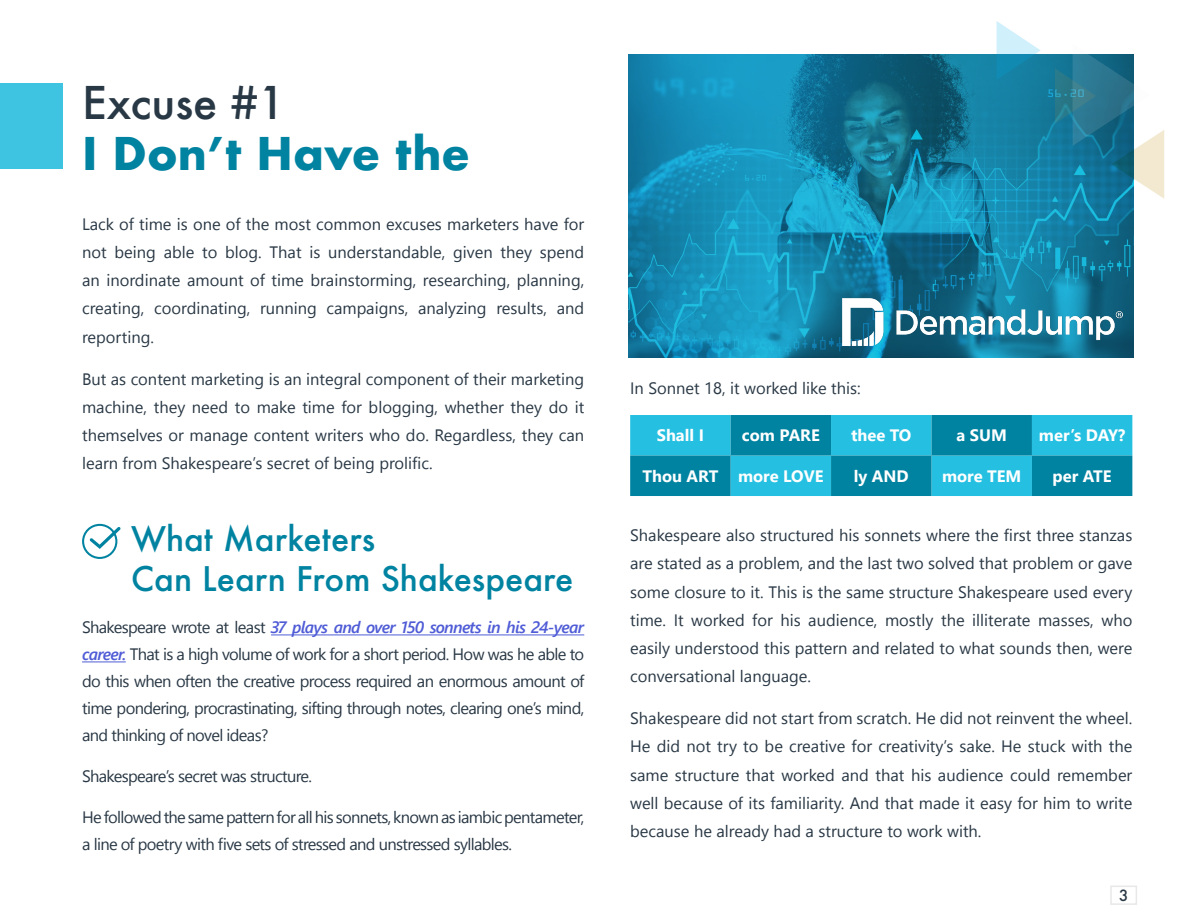
<style>
.page{position:relative;width:1188px;height:918px;background:#fff}
.page>*{position:absolute;margin:0;border:0;box-sizing:border-box;transform-origin:0 0}
.t1{font:700 43.8px/50.8px "Futura";color:#0083a1}
.t2{font:500 33px/39.6px "Futura";color:#0083a1}
.t3{font:16.5px/28.2px "Segoe UI";letter-spacing:-.015em;color:#293845;text-align:justify}
.t4{font:16.5px/27px "Segoe UI";letter-spacing:-.04em;color:#293845}
.t5{font:700 16.5px "Segoe UI";color:#fff}
.t6{font:500 15px "Futura";color:#293845}
.s1{font-weight:500;color:#293845}
.s2{font-weight:600;font-style:italic;color:#4f5cd6}
</style>
<div class="page">
<div style="left:1110px;top:886px;width:27px;height:19px;border:2px solid #e8e8e8"></div>
<div style="left:0;top:83px;width:63px;height:85px;background:#3ec4e1"></div>
<svg style="left:630px;top:415px;width:502px;height:81px;background:#13a1c1"></svg>
<hr style="left:271px;top:634px;width:313px;height:1px;background:#4f5cd6">
<hr style="left:82px;top:661px;width:44px;height:1px;background:#4f5cd6">
<svg style="left:82px;top:524px;width:39px;height:35px"></svg>
<img style="left:629px;top:54px;width:505px;height:303px">
<svg style="left:997px;top:21px;width:44px;height:59px"></svg>
<svg style="left:1055px;top:54px;width:109px;height:145px"></svg>
<img style="left:842px;top:298px;width:281px;height:47px">
<p class="t1" style="left:82px;top:77px;width:389px"><span class="s1">Excuse #1<br></span>I Don’t Have the</p>
<p class="t3" style="left:82px;top:209px;width:504px">Lack of time is one of the most common excuses marketers have for not being able to blog. That is understandable, given they spend an inordinate amount of time brainstorming, researching, planning, creating, coordinating, running campaigns, analyzing results, and reporting.</p>
<p class="t3" style="left:82px;top:364px;width:504px">But as content marketing is an integral component of their marketing machine, they need to make time for blogging, whether they do it themselves or manage content writers who do. Regardless, they can learn from Shakespeare’s secret of being prolific.</p>
<p class="t2" style="left:131px;top:519px;width:444px">What Marketers<br>Can Learn From Shakespeare</p>
<p class="t3" style="left:82px;top:614px;width:504px;line-height:27px">Shakespeare wrote at least <span class="s2">37 plays and over 150 sonnets in his 24-year career.</span> That is a high volume of work for a short period. How was he able to do this when often the creative process required an enormous amount of time pondering, procrastinating, sifting through notes, clearing one’s mind, and thinking of novel ideas?</p>
<p class="t4" style="left:82px;top:762px;width:232px">Shakespeare’s secret was structure.</p>
<p class="t4" style="left:82px;top:803px;width:504px">He followed the same pattern for all his sonnets, known as iambic pentameter, a line of poetry with five sets of stressed and unstressed syllables.</p>
<p class="t3" style="left:630px;top:374px;width:232px">In Sonnet 18, it worked like this:</p>
<p class="t5" style="left:657px;top:420px;width:49px">Shall I</p>
<p class="t5" style="left:742px;top:420px;width:79px">com PARE</p>
<p class="t5" style="left:851px;top:420px;width:62px">thee TO</p>
<p class="t5" style="left:957px;top:420px;width:52px">a SUM</p>
<p class="t5" style="left:1039px;top:420px;width:88px">mer’s DAY?</p>
<p class="t5" style="left:642px;top:460px;width:77px">Thou ART</p>
<p class="t5" style="left:738px;top:460px;width:87px">more LOVE</p>
<p class="t5" style="left:854px;top:460px;width:56px">ly AND</p>
<p class="t5" style="left:942px;top:460px;width:81px">more TEM</p>
<p class="t5" style="left:1053px;top:460px;width:61px">per ATE</p>
<p class="t3" style="left:630px;top:521px;width:504px">Shakespeare also structured his sonnets where the first three stanzas are stated as a problem, and the last two solved that problem or gave some closure to it. This is the same structure Shakespeare used every time. It worked for his audience, mostly the illiterate masses, who easily understood this pattern and related to what sounds then, were conversational language.</p>
<p class="t3" style="left:630px;top:704px;width:504px">Shakespeare did not start from scratch. He did not reinvent the wheel.<br>He did not try to be creative for creativity’s sake. He stuck with the same structure that worked and that his audience could remember well because of its familiarity. And that made it easy for him to write because he already had a structure to work with.</p>
<p class="t6" style="left:1119px;top:886px;width:11px">3</p>
</div>
